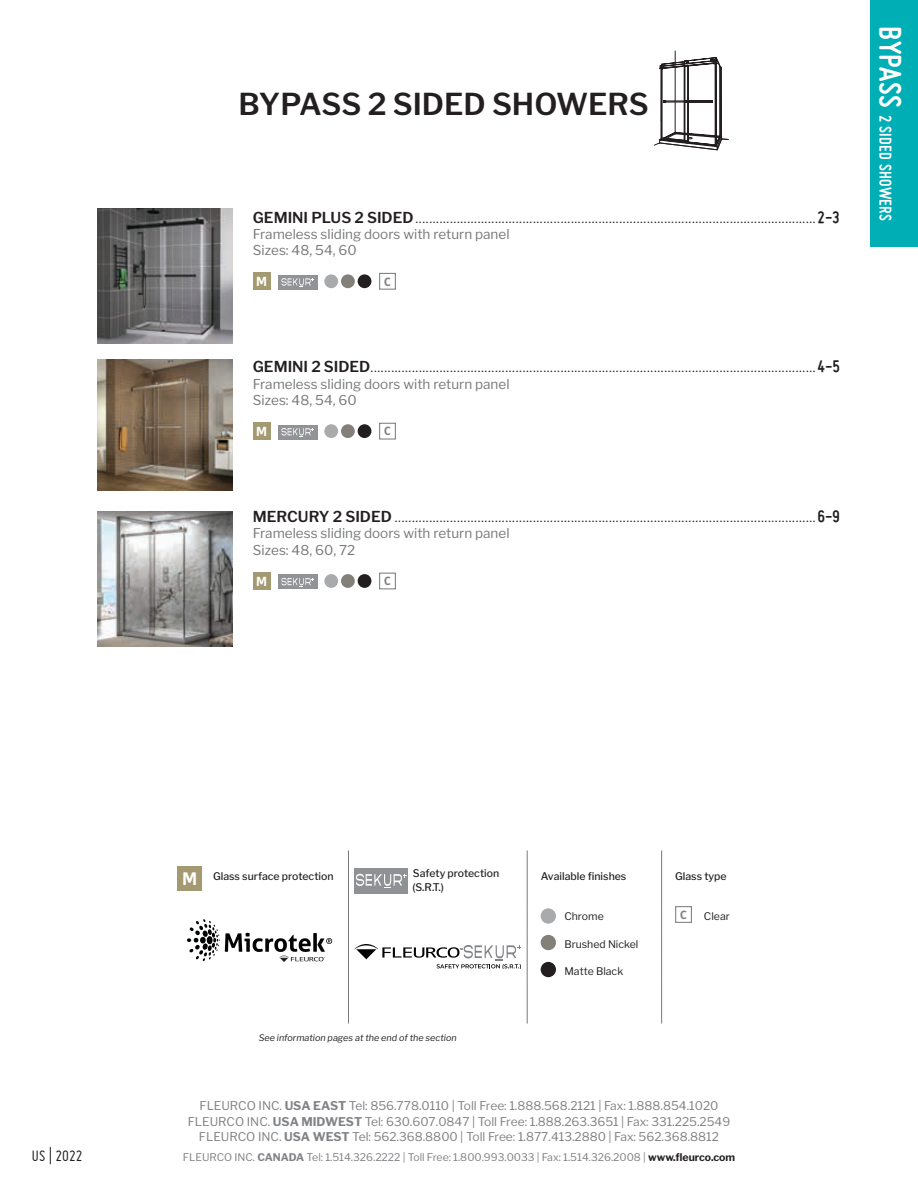
<style>
.page{position:relative;width:918px;height:1188px;background:#fff}
.page>*{position:absolute;margin:0;border:0;box-sizing:border-box;transform-origin:0 0}
.t1{font:600 30px "Libre Franklin";color:#231f20}
.t2{font:18px "Miso";color:#231f20}
.t3{font:700 18px "Miso";letter-spacing:.02em;color:#fff}
.t4{font:16.5px "Miso";color:#231f20}
.t5{font:13.5px/16.2px "Libre Franklin";color:#77797b}
.t6{font:700 13.35px "Secca Soft";color:#fff}
.t7{font:12px/15.8px "Libre Franklin";color:#808285;text-align:center}
.t8{font:700 12px "Secca Soft";color:#808285}
.t9{font:10.5px "Libre Franklin";color:#808285}
.t10{font:500 10.5px/13.5px "Libre Franklin";color:#231f20}
.t11{font:10.5px "Libre Franklin";color:#231f20}
.t12{font:italic 9px "Libre Franklin";color:#231f20}
.s1{font-family:"Libre Franklin";font-weight:600;font-size:15px}
.s2{font-weight:700}
.s3{font-size:33px}
.s4{font-family:"Secca Soft";font-weight:700;font-size:18.45px;color:#fff}
.s5{font-weight:700;color:#231f20}
</style>
<div class="page">
<div style="left:871px;top:0;width:47px;height:246px;background:#00aeb5"></div>
<svg style="left:654px;top:51px;width:75px;height:100px"></svg>
<div style="left:253px;top:273px;width:17px;height:17px;background:#a39a71"></div>
<div style="left:341px;top:274px;width:14px;height:14px;background:#837f79;border-radius:50%"></div>
<div style="left:358px;top:274px;width:13px;height:14px;background:#231f20;border-radius:50%"></div>
<div style="left:324px;top:274px;width:14px;height:14px;background:#a9aaab;border-radius:50%"></div>
<div style="left:379px;top:273px;width:17px;height:17px;border:1px solid #808285"></div>
<div style="left:278px;top:275px;width:39px;height:15px;background:#919396"></div>
<svg style="left:281px;top:278px;width:33px;height:9px"></svg>
<div style="left:253px;top:422px;width:17px;height:18px;background:#a39a71"></div>
<div style="left:341px;top:424px;width:14px;height:14px;background:#837f79;border-radius:50%"></div>
<div style="left:358px;top:424px;width:13px;height:14px;background:#231f20;border-radius:50%"></div>
<div style="left:324px;top:424px;width:14px;height:14px;background:#a9aaab;border-radius:50%"></div>
<div style="left:379px;top:423px;width:17px;height:17px;border:1px solid #808285"></div>
<div style="left:278px;top:425px;width:39px;height:15px;background:#919396"></div>
<svg style="left:281px;top:428px;width:33px;height:9px"></svg>
<div style="left:253px;top:572px;width:17px;height:18px;background:#a39a71"></div>
<div style="left:341px;top:574px;width:14px;height:14px;background:#837f79;border-radius:50%"></div>
<div style="left:358px;top:574px;width:13px;height:14px;background:#231f20;border-radius:50%"></div>
<div style="left:324px;top:574px;width:14px;height:14px;background:#a9aaab;border-radius:50%"></div>
<div style="left:379px;top:573px;width:17px;height:16px;border:1px solid #808285"></div>
<div style="left:278px;top:574px;width:39px;height:15px;background:#919396"></div>
<svg style="left:281px;top:578px;width:33px;height:9px"></svg>
<img style="left:97px;top:511px;width:135px;height:135px">
<img style="left:97px;top:208px;width:135px;height:135px">
<img style="left:97px;top:360px;width:135px;height:131px">
<svg style="left:177px;top:850px;width:486px;height:174px"></svg>
<hr style="left:348px;top:850px;width:1px;height:56px;background:#77797b">
<svg style="left:348px;top:906px;width:1px;height:77px"></svg>
<hr style="left:348px;top:983px;width:1px;height:41px;background:#77797b">
<hr style="left:661px;top:850px;width:1px;height:56px;background:#77797b">
<svg style="left:661px;top:906px;width:1px;height:77px"></svg>
<hr style="left:661px;top:983px;width:1px;height:41px;background:#77797b">
<hr style="left:527px;top:850px;width:1px;height:56px;background:#77797b">
<svg style="left:527px;top:906px;width:1px;height:77px"></svg>
<hr style="left:527px;top:983px;width:1px;height:41px;background:#77797b">
<div style="left:178px;top:866px;width:24px;height:24px;background:#a39a71"></div>
<div style="left:354px;top:868px;width:54px;height:25px;background:#8f9194"></div>
<svg style="left:356px;top:874px;width:50px;height:14px"></svg>
<svg style="left:187px;top:919px;width:145px;height:43px"></svg>
<svg style="left:355px;top:944px;width:166px;height:25px"></svg>
<div style="left:541px;top:908px;width:15px;height:16px;background:#a9aaab;border-radius:50%"></div>
<div style="left:675px;top:906px;width:17px;height:17px;border:1px solid #808285"></div>
<div style="left:541px;top:935px;width:15px;height:15px;background:#837f79;border-radius:50%"></div>
<div style="left:541px;top:962px;width:15px;height:15px;background:#231f20;border-radius:50%"></div>
<h1 class="t1" style="left:239px;top:86px;width:412px">BYPASS 2 SIDED SHOWERS</h1>
<p class="t2" style="left:253px;top:207px;width:589px"><span class="s1">GEMINI PLUS 2 SIDED</span>.....................................................................................................................<span class="s2">2-3</span></p>
<p class="t5" style="left:253px;top:226px;width:258px">Frameless sliding doors with return panel<br>Sizes: 48, 54, 60</p>
<p class="t6" style="left:256px;top:274px;width:12px">M</p>
<p class="t8" style="left:384px;top:275px;width:8px">C</p>
<p class="t2" style="left:253px;top:357px;width:589px"><span class="s1">GEMINI 2 SIDED</span>.................................................................................................................................<span class="s2">4-5</span></p>
<p class="t5" style="left:253px;top:376px;width:258px">Frameless sliding doors with return panel<br>Sizes: 48, 54, 60</p>
<p class="t6" style="left:256px;top:424px;width:12px">M</p>
<p class="t8" style="left:384px;top:425px;width:8px">C</p>
<p class="t2" style="left:253px;top:507px;width:589px"><span class="s1">MERCURY 2 SIDED</span>...........................................................................................................................<span class="s2">6-9</span></p>
<p class="t5" style="left:253px;top:525px;width:258px">Frameless sliding doors with return panel<br>Sizes: 48, 60, 72</p>
<p class="t6" style="left:256px;top:574px;width:12px">M</p>
<p class="t8" style="left:384px;top:574px;width:8px">C</p>
<p class="t3" style="left:896px;top:26px;width:197px;rotate:90deg"><span class="s3">BYPASS</span> 2 SIDED SHOWERS</p>
<p class="t4" style="left:32px;top:1147px;width:52px">US | 2022</p>
<p class="t10" style="left:182px;top:870px;width:153px"><span class="s4">M</span> Glass surface protection</p>
<p class="t10" style="left:412px;top:867px;width:88px">Safety protection (S.R.T.)</p>
<p class="t10" style="left:541px;top:870px;width:87px">Available finishes</p>
<p class="t10" style="left:675px;top:870px;width:53px">Glass type</p>
<p class="t11" style="left:564px;top:909px;width:41px">Chrome</p>
<p class="t8" style="left:680px;top:908px;width:8px">C</p>
<p class="t11" style="left:704px;top:909px;width:27px">Clear</p>
<p class="t11" style="left:564px;top:937px;width:75px">Brushed Nickel</p>
<p class="t11" style="left:564px;top:965px;width:60px">Matte Black</p>
<p class="t12" style="left:259px;top:1032px;width:199px">See information pages at the end of the section</p>
<p class="t7" style="left:188px;top:1098px;width:544px">FLEURCO INC. <span class="s2">USA EAST</span> Tel: 856.778.0110 | Toll Free: 1.888.568.2121 | Fax: 1.888.854.1020<br>FLEURCO INC. <span class="s2">USA MIDWEST</span> Tel: 630.607.0847 | Toll Free: 1.888.263.3651 | Fax: 331.225.2549<br>FLEURCO INC. <span class="s2">USA WEST</span> Tel: 562.368.8800 | Toll Free: 1.877.413.2880 | Fax: 562.368.8812</p>
<p class="t9" style="left:183px;top:1151px;width:554px">FLEURCO INC. <span class="s2">CANADA</span> Tel: 1.514.326.2222 | Toll Free: 1.800.993.0033 | Fax: 1.514.326.2008 | <span class="s5">www.fleurco.com</span></p>
</div>
